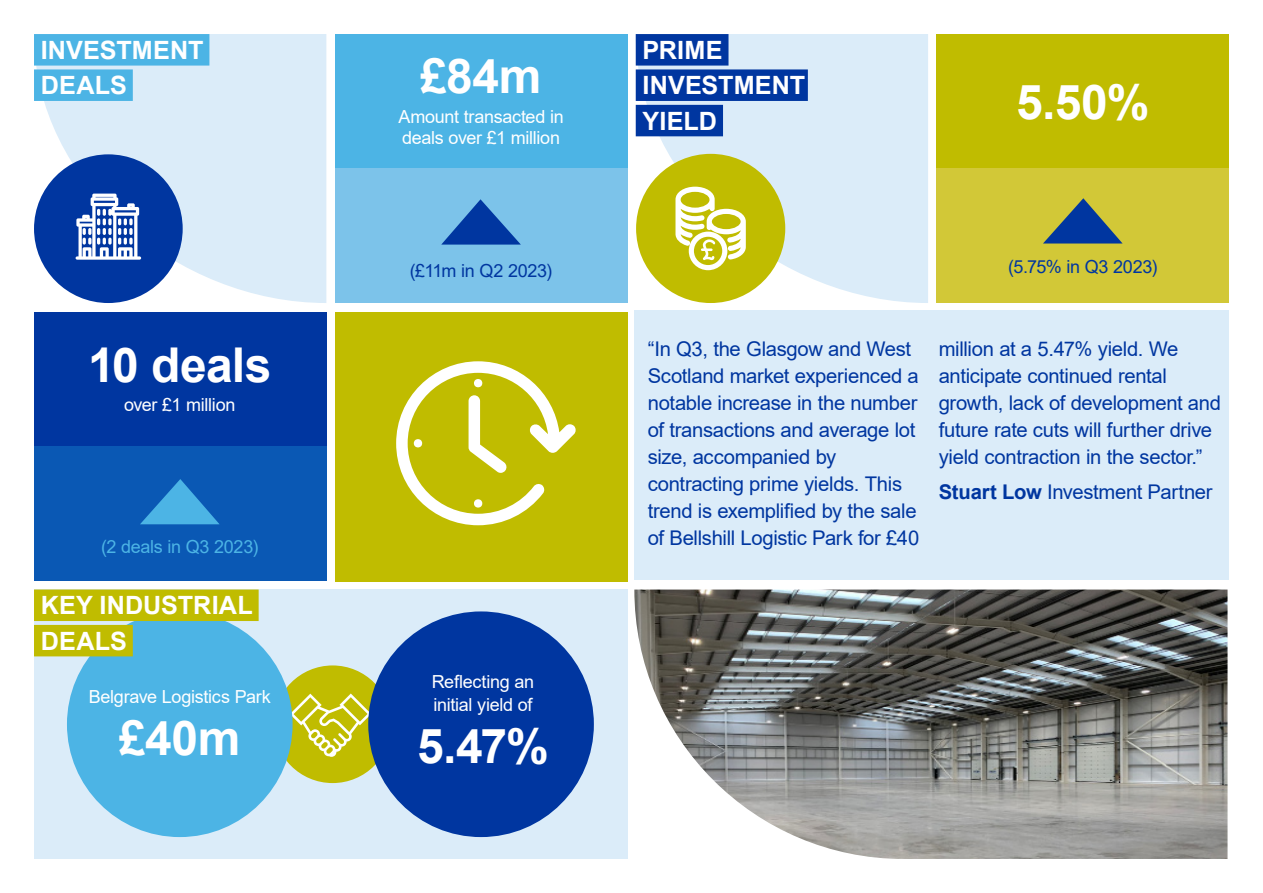
<style>
.page{position:relative;width:1263px;height:893px;background:#fff}
.page>*{position:absolute;margin:0;border:0;box-sizing:border-box;transform-origin:0 0}
.Number{font:700 48px "Arial";letter-spacing:-.01em;color:#fff}
.Number_Large{font:700 48px "Arial";color:#fff}
.Line_Text_Blue{font:700 25.2px/35.4px "Arial";letter-spacing:.005em;color:#fff}
.Line_Text_Green{font:700 25.2px/35.4px "Arial";letter-spacing:.005em;color:#fff}
.Line_Text_Light_Blue{font:700 25.2px/35.4px "Arial";letter-spacing:.005em;color:#fff}
.Quote{font:20.25px/27px "Arial";letter-spacing:-.015em;color:#0036a0}
.Number_Text{font:18px/21px "Arial";letter-spacing:-.015em;color:#fff}
.Number_Text_Large{font:18px/22.4px "Arial";letter-spacing:-.015em;color:#fff}
.Number_Text_Small{font:18px "Arial";letter-spacing:-.015em;color:#0036a0}
.Number_Text_Small-2{font:18px "Arial";letter-spacing:-.015em;color:#4cb4e5}
.s1{font-weight:700}
</style>
<div class="page">
<svg style="left:636px;top:34px;width:292px;height:269px;background:#deedf9"></svg>
<svg style="left:34px;top:34px;width:292px;height:269px;background:#deedf9"></svg>
<div style="left:335px;top:34px;width:292px;height:135px;background:#4cb4e5"></div>
<div style="left:335px;top:169px;width:292px;height:134px;background:#7cc3ea"></div>
<div style="left:34px;top:312px;width:292px;height:134px;background:#0036a0"></div>
<div style="left:34px;top:446px;width:292px;height:135px;background:#0a58b4"></div>
<div style="left:936px;top:34px;width:293px;height:135px;background:#c0bc00"></div>
<div style="left:936px;top:169px;width:293px;height:134px;background:#d2c837"></div>
<div style="left:634px;top:311px;width:595px;height:269px;background:#dbecf9"></div>
<div style="left:335px;top:312px;width:292px;height:269px;background:#c0bc00"></div>
<svg style="left:396px;top:361px;width:180px;height:164px"></svg>
<img style="left:634px;top:590px;width:593px;height:269px">
<div style="left:34px;top:590px;width:593px;height:269px;background:#dbecf9"></div>
<svg style="left:441px;top:199px;width:80px;height:46px"></svg>
<svg style="left:1043px;top:198px;width:79px;height:46px"></svg>
<svg style="left:140px;top:479px;width:79px;height:45px"></svg>
<div style="left:636px;top:34px;width:92px;height:32px;background:#0036a0"></div>
<div style="left:636px;top:69px;width:172px;height:32px;background:#0036a0"></div>
<div style="left:636px;top:105px;width:87px;height:31px;background:#0036a0"></div>
<div style="left:34px;top:34px;width:175px;height:32px;background:#4cb4e5"></div>
<div style="left:34px;top:69px;width:99px;height:32px;background:#4cb4e5"></div>
<div style="left:274px;top:665px;width:117px;height:118px;background:#c0bc00;border-radius:50%"></div>
<svg style="left:291px;top:693px;width:80px;height:64px"></svg>
<div style="left:34px;top:154px;width:149px;height:149px;background:#0036a0;border-radius:50%"></div>
<svg style="left:76px;top:194px;width:65px;height:66px"></svg>
<div style="left:636px;top:154px;width:149px;height:149px;background:#c0bc00;border-radius:50%"></div>
<svg style="left:675px;top:187px;width:71px;height:83px"></svg>
<div style="left:67px;top:611px;width:226px;height:226px;background:#4cb4e5;border-radius:50%"></div>
<div style="left:368px;top:611px;width:226px;height:226px;background:#0036a0;border-radius:50%"></div>
<div style="left:34px;top:589px;width:225px;height:32px;background:#c0bc00"></div>
<div style="left:34px;top:625px;width:99px;height:31px;background:#c0bc00"></div>
<p class="Line_Text_Light_Blue" style="left:41px;top:32px;width:164px">INVESTMENT<br>DEALS</p>
<p class="Number" style="left:88px;top:331px;width:185px">10 deals</p>
<p class="Number_Text" style="left:124px;top:394px;width:113px">over £1 million</p>
<p class="Number_Text_Small-2" style="left:101px;top:534px;width:159px">(2 deals in Q3 2023)</p>
<p class="Line_Text_Green" style="left:41px;top:588px;width:213px">KEY INDUSTRIAL<br>DEALS</p>
<p class="Number_Text_Large" style="left:89px;top:685px;width:184px">Belgrave Logistics Park</p>
<p class="Number_Large" style="left:119px;top:705px;width:123px">£40m</p>
<p class="Number" style="left:420px;top:43px;width:123px">£84m</p>
<p class="Number_Text" style="left:398px;top:106px;width:167px">Amount transacted in deals over £1 million</p>
<p class="Number_Text_Small" style="left:410px;top:258px;width:144px">(£11m in Q2 2023)</p>
<p class="Number_Text_Large" style="left:432px;top:670px;width:104px">Reflecting an initial yield of</p>
<p class="Number_Large" style="left:417px;top:713px;width:133px">5.47%</p>
<p class="Line_Text_Blue" style="left:642px;top:32px;width:164px">PRIME<br>INVESTMENT<br>YIELD</p>
<p class="Number" style="left:1016px;top:68px;width:135px">5.50%</p>
<p class="Number_Text_Small" style="left:1008px;top:255px;width:151px">(5.75% in Q3 2023)</p>
<p class="Quote" style="left:648px;top:335px;width:273px">“In Q3, the Glasgow and West<br>Scotland market experienced a notable increase in the number of transactions and average lot size, accompanied by contracting prime yields. This trend is exemplified by the sale of Bellshill Logistic Park for £40</p>
<p class="Quote" style="left:939px;top:335px;width:284px">million at a 5.47% yield. We anticipate continued rental growth, lack of development and future rate cuts will further drive yield contraction in the sector.”</p>
<p class="Quote" style="left:939px;top:479px;width:275px"><span class="s1">Stuart Low</span> Investment Partner</p>
</div>
